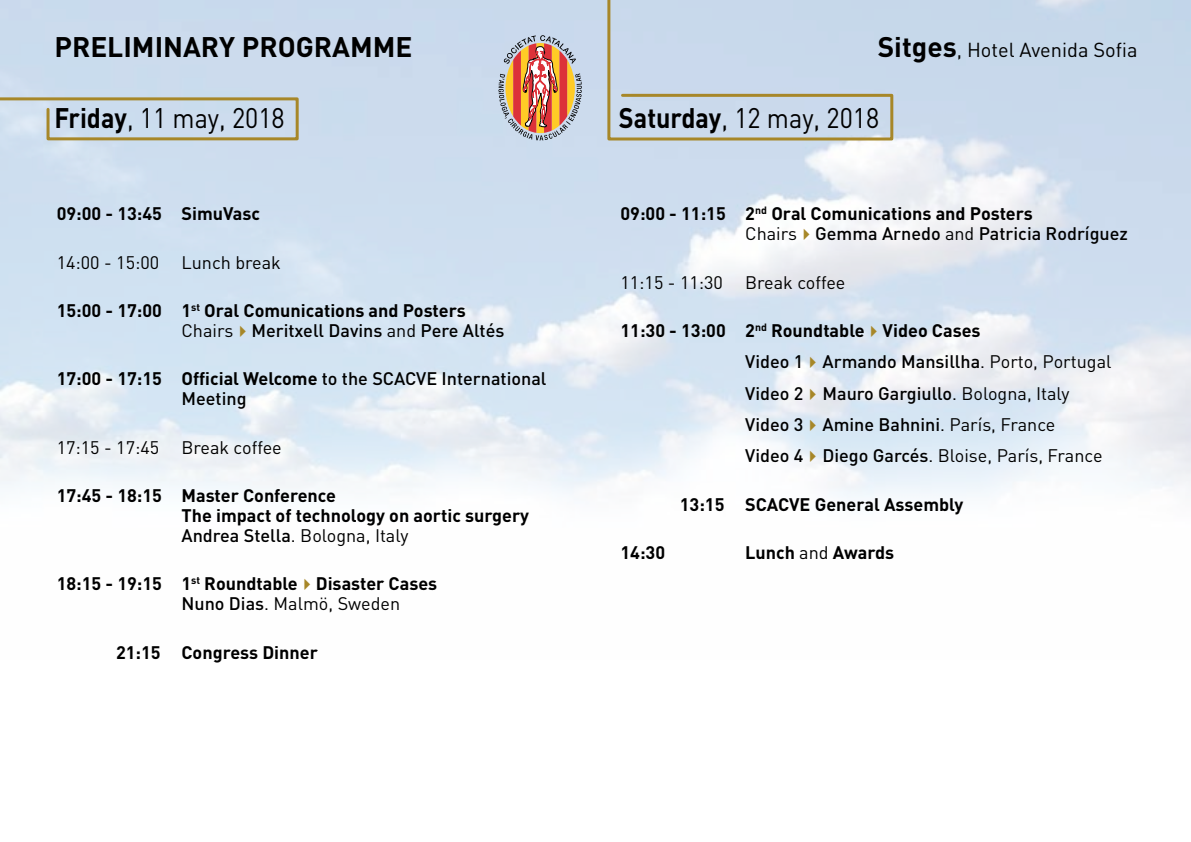
<style>
.page{position:relative;width:1191px;height:842px;background:#fff}
.page>*{position:absolute;margin:0;border:0;box-sizing:border-box;transform-origin:0 0}
.t1{font:28px "DIN";color:#000;scale:.9 1}
.t2{font:700 28px "DIN";color:#000}
.t3{font:20px "DIN";color:#000}
.t4{font:700 18px/20px "DIN";color:#000}
.t5{font:500 18px/31.4px "DIN";color:#000}
.t6{font:18px "DIN";color:#000}
.s1{font-weight:700;font-size:28px}
.s2{font-weight:700}
.s3{font-weight:400}
.s4{color:#a78728}
.s5{font-weight:500}
</style>
<div class="page">
<svg style="left:0;top:96px;width:300px;height:46px;background:#c8d1d3"></svg>
<svg style="left:606px;top:0;width:288px;height:142px;background:#c7d4e1"></svg>
<svg style="left:498px;top:35px;width:84px;height:106px;background:#c99b84"></svg>
<h1 class="t2" style="left:54px;top:28px;width:262px">PRELIMINARY Programm</h1>
<h1 class="t2" style="left:395px;top:28px;width:18px">E</h1>
<p class="t3" style="left:877px;top:37px;width:261px"><span class="s1">Sitges</span>, Hotel Avenida Sofia</p>
<h1 class="t1" style="left:54px;top:101px;width:257px"><span class="s2">Friday</span>, 11 may, 2018</h1>
<h1 class="t1" style="left:619px;top:101px;width:291px"><span class="s2">Saturday</span>, 12 may, 2018</h1>
<p class="t4" style="left:57px;top:203px;width:205px">09:00 - 13:45 SimuVasc</p>
<p class="t6" style="left:57px;top:251px;width:226px">14:00 - 15:00 Lunch break</p>
<p class="t4" style="left:181px;top:300px;width:324px;text-indent:-125px">15:00 - 17:00 1<sup>st</sup> Oral Comunications and Posters<br><span class="s3">Chairs</span><span class="s4">✔</span><span class="s5">Meritxell Davins</span> <span class="s3">and</span> <span class="s5">Pere Altés</span></p>
<p class="t5" style="left:181px;top:368px;width:366px;line-height:20px;text-indent:-125px"><span class="s2">17:00 - 17:15 Official Welcome</span> to the SCACVE International<br>Meeting</p>
<p class="t6" style="left:57px;top:436px;width:226px">17:15 - 17:45 Break coffee</p>
<p class="t4" style="left:181px;top:485px;width:349px;text-indent:-125px">17:45 - 18:15 Master Conference<br>The impact of technology on aortic surgery<br><span class="s5">Andrea Stella</span><span class="s3">. Bologna, Italy</span></p>
<p class="t4" style="left:181px;top:573px;width:257px;text-indent:-125px">18:15 - 19:15 1<sup>st</sup> Roundtable<span class="s4">✔</span>Disaster Cases<br><span class="s5">Nuno Dias</span><span class="s3">. Malmö, Sweden</span></p>
<p class="t4" style="left:116px;top:641px;width:203px">21:15 Congress Dinner</p>
<p class="t4" style="left:745px;top:203px;width:384px;text-indent:-125px">09:00 - 11:15 2<sup>nd</sup> Oral Comunications and Posters<br><span class="s3">Chairs</span><span class="s4">✔</span><span class="s5">Gemma Arnedo</span> <span class="s3">and</span> <span class="s5">Patricia Rodríguez</span></p>
<p class="t6" style="left:620px;top:271px;width:226px">11:15 - 11:30 Break coffee</p>
<p class="t5" style="left:745px;top:314px;width:368px;text-indent:-125px"><span class="s2">11:30 - 13:00 2</span><sup>nd</sup> <span class="s2">Roundtable</span><span class="s4">✔</span><span class="s2">Video Cases<br></span>Video 1<span class="s4">✔</span>Armando Mansillha<span class="s3">. Porto, Portugal </span>Video 2<span class="s4">✔</span>Mauro Gargiullo<span class="s3">. Bologna, Italy </span>Video 3<span class="s4">✔</span>Amine Bahnini<span class="s3">. París, France<br></span>Video 4<span class="s4">✔</span>Diego Garcés<span class="s3">. Bloise, París, France</span></p>
<p class="t4" style="left:680px;top:493px;width:285px">13:15 SCACVE General Assembly</p>
<p class="t4" style="left:620px;top:542px;width:91px">14:30 L</p>
<p class="t4" style="left:755px;top:542px;width:140px">unch <span class="s3">and</span> Awards</p>
</div>
